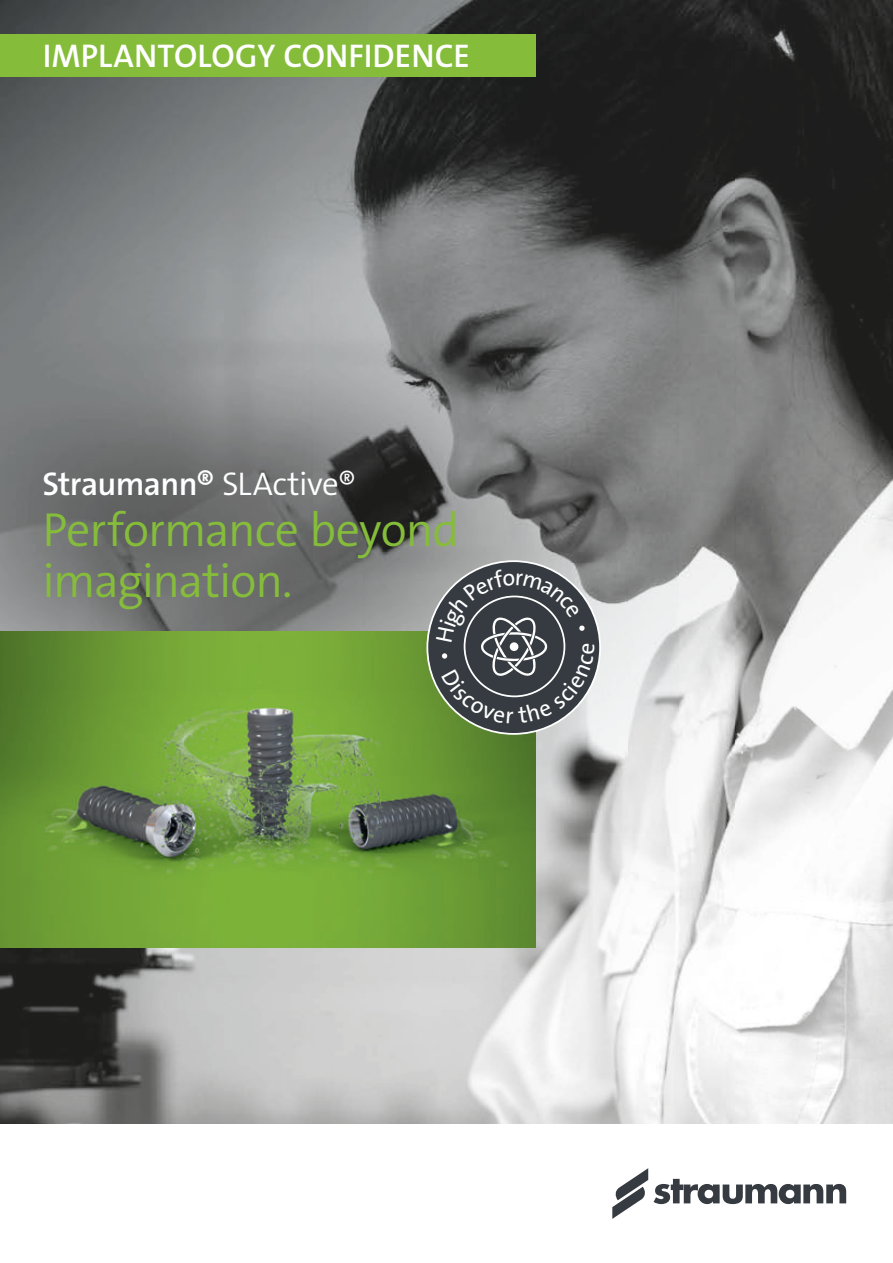
<style>
.page{position:relative;width:893px;height:1263px;background:#fff}
.page>*{position:absolute;margin:0;border:0;box-sizing:border-box;transform-origin:0 0}
.t1{font:48px/51px "The Sans LP4 Se Lig";letter-spacing:-.02em;color:#85bd3b}
.t2{font:33px "The Sans LP6 Se Bld";color:#fff}
.t3{font:33px "The Sans LP6 Se Bld";letter-spacing:-.02em;color:#fff}
.s1{font-family:"The Sans LP4 Se Lig"}
</style>
<div class="page">
<img style="left:0;top:0;width:367px;height:242px">
<img style="left:367px;top:0;width:368px;height:267px">
<img style="left:735px;top:0;width:158px;height:1124px">
<img style="left:631px;top:267px;width:105px;height:857px">
<img style="left:0;top:832px;width:631px;height:292px">
<img style="left:0;top:242px;width:679px;height:590px">
<div style="left:0;top:34px;width:536px;height:43px;background:#85bd3b"></div>
<svg style="left:654px;top:1179px;width:192px;height:25px"></svg>
<svg style="left:612px;top:1168px;width:36px;height:51px"></svg>
<img style="left:0;top:631px;width:536px;height:316px">
<svg style="left:427px;top:561px;width:173px;height:173px;background:#5b6064"></svg>
<svg style="left:436px;top:569px;width:159px;height:154px;background:#505658"></svg>
<p class="t2" style="left:43px;top:35px;width:429px">IMPLANTOLOGY CONFIDENCE</p>
<p class="t3" style="left:43px;top:463px;width:315px">Straumann® <span class="s1">SLActive®</span></p>
<p class="t1" style="left:43px;top:505px;width:418px">Performance beyond imagination.</p>
</div>
